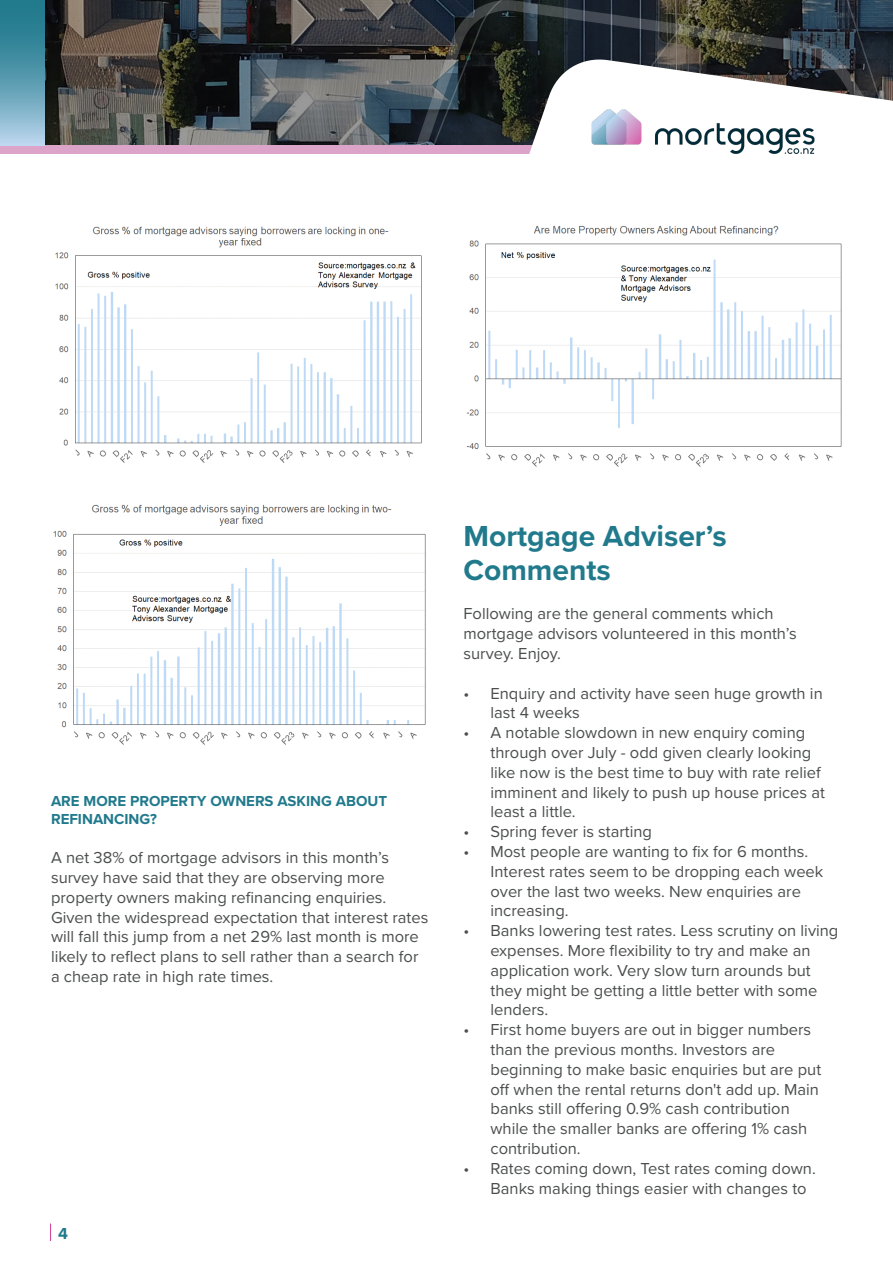
<style>
.page{position:relative;width:893px;height:1263px;background:#fff}
.page>*{position:absolute;margin:0;border:0;box-sizing:border-box;transform-origin:0 0}
.Copy{font:700 30px/34.2px "Proxima Nova";color:#217a8c}
.Copy-2{font:16.5px/19.8px "Proxima Nova";color:#4c4e4e}
.t1{font:700 16.5px "Proxima Nova";color:#217a8c}
.Copy-3{font:700 15px/18px "Proxima Nova";color:#217a8c}
</style>
<div class="page">
<svg style="left:50px;top:1223px;width:1px;height:18px"></svg>
<img style="left:45px;top:0;width:300px;height:146px">
<svg style="left:345px;top:0;width:132px;height:146px;background:#454b50"></svg>
<div style="left:0;top:146px;width:893px;height:8px;background:#dca4c9"></div>
<svg style="left:0;top:0;width:45px;height:146px;background:#5b9cb1"></svg>
<svg style="left:477px;top:0;width:416px;height:56px;background:#2d3436"></svg>
<svg style="left:450px;top:56px;width:443px;height:98px"></svg>
<img style="left:587px;top:99px;width:232px;height:55px">
<img style="left:53px;top:504px;width:373px;height:241px">
<img style="left:466px;top:225px;width:376px;height:242px">
<img style="left:55px;top:226px;width:367px;height:237px">
<p class="Copy-3" style="left:51px;top:791px;width:338px">ARE MORE PROPERTY OWNERS ASKING ABOUT<br>REFINANCING?</p>
<p class="Copy-2" style="left:51px;top:847px;width:379px">A net 38% of mortgage advisors in this month’s survey have said that they are observing more property owners making refinancing enquiries.<br>Given the widespread expectation that interest rates will fall this jump from a net 29% last month is more likely to reflect plans to sell rather than a search for a cheap rate in high rate times.</p>
<p class="t1" style="left:58px;top:1221px;width:11px">4</p>
<p class="Copy" style="left:463px;top:518px;width:265px">Mortgage Adviser’s<br>Comments</p>
<p class="Copy-2" style="left:463px;top:603px;width:335px">Following are the general comments which mortgage advisors volunteered in this month’s survey. Enjoy.</p>
<p class="Copy-2" style="left:490px;top:682px;width:334px;text-indent:-27px">• Enquiry and activity have seen huge growth in last 4 weeks</p>
<p class="Copy-2" style="left:490px;top:722px;width:336px;text-indent:-27px">• A notable slowdown in new enquiry coming through over July - odd given clearly looking like now is the best time to buy with rate relief imminent and likely to push up house prices at least a little.</p>
<p class="Copy-2" style="left:463px;top:821px;width:190px">• Spring fever is starting</p>
<p class="Copy-2" style="left:490px;top:841px;width:334px;text-indent:-27px">• Most people are wanting to fix for 6 months.<br>Interest rates seem to be dropping each week over the last two weeks. New enquiries are increasing.</p>
<p class="Copy-2" style="left:490px;top:920px;width:349px;text-indent:-27px">• Banks lowering test rates. Less scrutiny on living expenses. More flexibility to try and make an application work. Very slow turn arounds but they might be getting a little better with some lenders.</p>
<p class="Copy-2" style="left:490px;top:1019px;width:332px;text-indent:-27px">• First home buyers are out in bigger numbers than the previous months. Investors are beginning to make basic enquiries but are put off when the rental returns don't add up. Main banks still offering 0.9% cash contribution while the smaller banks are offering 1% cash contribution.</p>
<p class="Copy-2" style="left:490px;top:1158px;width:327px;text-indent:-27px">• Rates coming down, Test rates coming down.<br>Banks making things easier with changes to</p>
</div>
